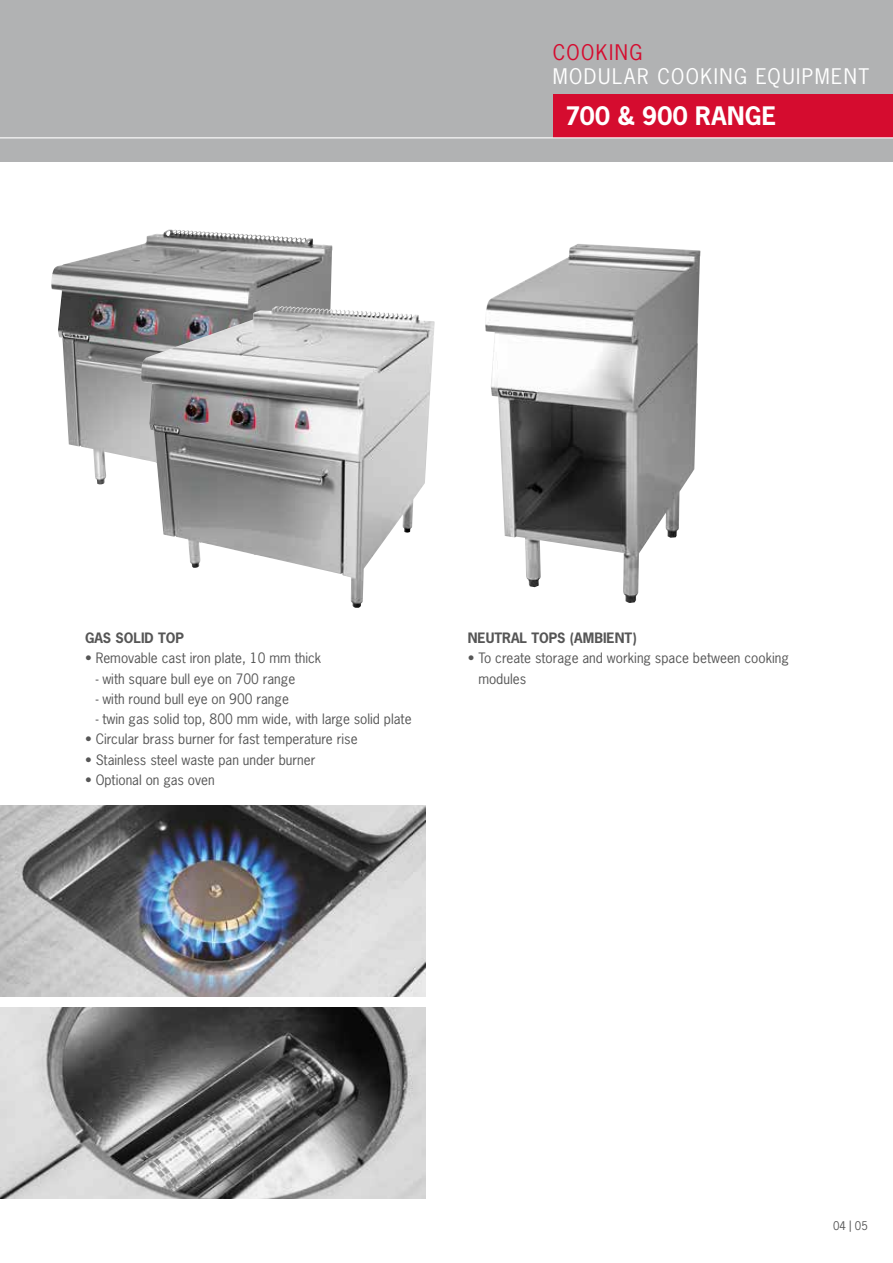
<style>
.page{position:relative;width:893px;height:1263px;background:#fff}
.page>*{position:absolute;margin:0;border:0;box-sizing:border-box;transform-origin:0 0}
.t1{font:700 24px "News Gothic";letter-spacing:.015em;color:#fff}
.t2{font:20.25px "News Gothic";letter-spacing:.075em;color:#fff}
.t3{font:20.25px "News Gothic";letter-spacing:.075em;color:#d50c2f}
.t4{font:13.5px/20.2px "News Gothic";color:#565656}
.t5{font:700 13.5px "News Gothic";color:#565656}
.t6{font:11.25px "News Gothic";color:#565656}
</style>
<div class="page">
<img style="left:51px;top:230px;width:281px;height:255px">
<img style="left:141px;top:306px;width:294px;height:302px">
<img style="left:0;top:1007px;width:425px;height:192px">
<img style="left:0;top:805px;width:425px;height:191px">
<img style="left:485px;top:244px;width:216px;height:359px">
<div style="left:0;top:0;width:893px;height:162px;background:#b1b2b3"></div>
<div style="left:553px;top:94px;width:340px;height:43px;background:#d50c2f"></div>
<hr style="left:0;top:137px;width:893px;height:1px;background:#fff">
<h2 class="t3" style="left:553px;top:39px;width:91px">COOKING</h2>
<h2 class="t2" style="left:553px;top:64px;width:318px">MODULAR COOKING EQUIPMENT</h2>
<h1 class="t1" style="left:566px;top:100px;width:212px">700 &amp; 900 RANGE</h1>
<p class="t5" style="left:85px;top:629px;width:100px">GAS SOLID TOP</p>
<p class="t4" style="left:85px;top:648px;width:238px">• Removable cast iron plate, 10 mm thick</p>
<p class="t4" style="left:96px;top:668px;width:201px">- with square bull eye on 700 range</p>
<p class="t4" style="left:96px;top:688px;width:195px">- with round bull eye on 900 range</p>
<p class="t4" style="left:96px;top:709px;width:317px">- twin gas solid top, 800 mm wide, with large solid plate</p>
<p class="t4" style="left:85px;top:729px;width:274px">• Circular brass burner for fast temperature rise</p>
<p class="t4" style="left:85px;top:749px;width:232px">• Stainless steel waste pan under burner</p>
<p class="t4" style="left:85px;top:769px;width:131px">• Optional on gas oven</p>
<p class="t5" style="left:468px;top:629px;width:171px">NEUTRAL TOPS (AMBIENT)</p>
<p class="t4" style="left:478px;top:648px;width:312px;text-indent:-11px">• To create storage and working space between cooking modules</p>
<p class="t6" style="left:833px;top:1219px;width:36px">04 | 05</p>
</div>
